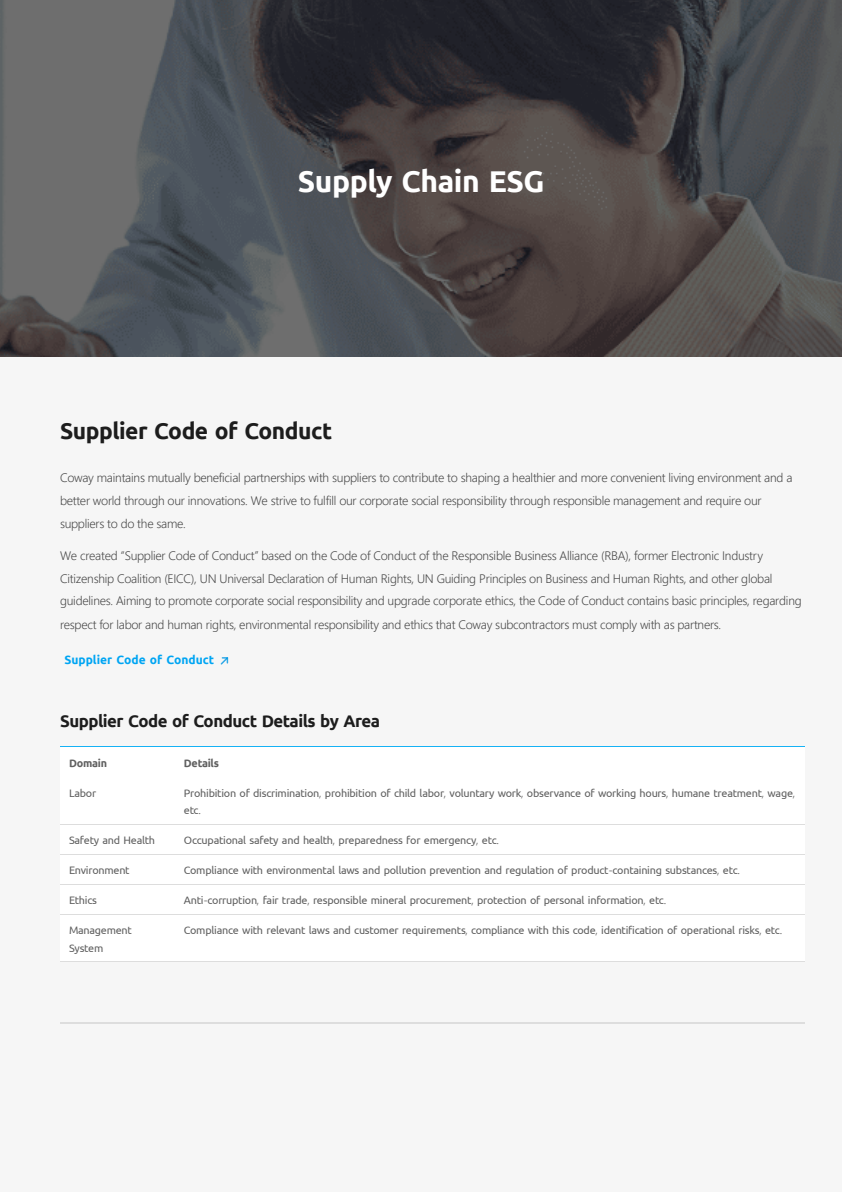
<style>
.page{position:relative;width:842px;height:1192px;background:#fff}
.page>*{position:absolute;margin:0;border:0;box-sizing:border-box;transform-origin:0 0}
.t1{font:700 30px "Ubuntu";letter-spacing:-.015em;color:#fff}
.t2{font:700 22.8px "Ubuntu";letter-spacing:-.02em;color:#1d1d1d}
.t3{font:700 16.8px "Ubuntu";letter-spacing:-.03em;color:#1d1d1d}
.t4{font:300 12px/22.8px "Malgun Gothic";letter-spacing:-.02em;color:#484848}
.t5{font:700 12px "Ubuntu";color:#00a5f3}
.t6{font:10.8px/17.3px "Ubuntu";letter-spacing:-.02em;color:#606060}
.t7{font:700 10.8px "Ubuntu";letter-spacing:-.02em;color:#606060}
.s1{font-family:"Malgun Gothic"}
</style>
<div class="page">
<img style="left:0;top:0;width:842px;height:357px">
<div style="left:0;top:357px;width:842px;height:834px;background:#f6f6f6"></div>
<div style="left:60px;top:745px;width:115px;height:32px;background:#fff"></div>
<div style="left:175px;top:745px;width:629px;height:32px;background:#fff"></div>
<div style="left:60px;top:777px;width:115px;height:46px;background:#fff"></div>
<div style="left:175px;top:777px;width:629px;height:46px;background:#fff"></div>
<div style="left:60px;top:823px;width:115px;height:30px;background:#fff"></div>
<div style="left:175px;top:823px;width:629px;height:30px;background:#fff"></div>
<div style="left:60px;top:853px;width:115px;height:30px;background:#fff"></div>
<div style="left:175px;top:853px;width:629px;height:30px;background:#fff"></div>
<div style="left:60px;top:883px;width:115px;height:30px;background:#fff"></div>
<div style="left:175px;top:883px;width:629px;height:30px;background:#fff"></div>
<div style="left:60px;top:913px;width:115px;height:48px;background:#fff"></div>
<div style="left:175px;top:913px;width:629px;height:48px;background:#fff"></div>
<hr style="left:175px;top:961px;width:629px;height:1px;background:#ddd">
<hr style="left:60px;top:961px;width:115px;height:1px;background:#ddd">
<hr style="left:175px;top:913px;width:629px;height:1px;background:#ddd">
<hr style="left:60px;top:913px;width:115px;height:1px;background:#ddd">
<hr style="left:175px;top:883px;width:629px;height:1px;background:#ddd">
<hr style="left:60px;top:883px;width:115px;height:1px;background:#ddd">
<hr style="left:175px;top:853px;width:629px;height:1px;background:#ddd">
<hr style="left:60px;top:853px;width:115px;height:1px;background:#ddd">
<hr style="left:175px;top:823px;width:629px;height:1px;background:#ddd">
<hr style="left:60px;top:823px;width:115px;height:1px;background:#ddd">
<hr style="left:175px;top:745px;width:629px;height:1px;background:#16b2f5">
<hr style="left:60px;top:745px;width:115px;height:1px;background:#16b2f5">
<hr style="left:60px;top:1021px;width:744px;height:2px;background:#ddd">
<svg style="left:220px;top:657px;width:9px;height:8px"></svg>
<h1 class="t1" style="left:298px;top:163px;width:248px">Supply Chain ESG</h1>
<h6 class="t2" style="left:60px;top:418px;width:274px">Supplier Code of Conduct</h6>
<p class="t4" style="left:60px;top:465px;width:734px">Coway maintains mutually beneficial partnerships with suppliers to contribute to shaping a healthier and more convenient living environment and a better world through our innovations. We strive to fulfill our corporate social responsibility through responsible management and require our suppliers to do the same.</p>
<p class="t4" style="left:60px;top:543px;width:743px">We created “Supplier Code of Conduct” based on the Code of Conduct of the Responsible Business Alliance (RBA), former Electronic Industry Citizenship Coalition (EICC), UN Universal Declaration of Human Rights, UN Guiding Principles on Business and Human Rights, and other global guidelines. Aiming to promote corporate social responsibility and upgrade corporate ethics, the Code of Conduct contains basic principles, regarding respect for labor and human rights, environmental responsibility and ethics that Coway subcontractors must comply with as partners.</p>
<p class="t5" style="left:64px;top:652px;width:151px">Supplier Code of Conduct</p>
<h6 class="t3" style="left:60px;top:711px;width:322px">Supplier Code of Conduct Details by Area</h6>
<p class="t7" style="left:69px;top:756px;width:40px">Domain</p>
<p class="t7" style="left:184px;top:756px;width:37px">Details</p>
<p class="t6" style="left:69px;top:784px;width:29px">Labor</p>
<p class="t6" style="left:184px;top:784px;width:613px">Prohibition of discrimination<span class="s1">,</span> prohibition of child labor<span class="s1">,</span> voluntary work<span class="s1">,</span> observance of working hours<span class="s1">,</span> humane treatment<span class="s1">,</span> wage<span class="s1">, </span>etc<span class="s1">.</span></p>
<p class="t6" style="left:69px;top:831px;width:88px">Safety and Health</p>
<p class="t6" style="left:184px;top:831px;width:316px">Occupational safety and health<span class="s1">,</span> preparedness for emergency<span class="s1">,</span> etc<span class="s1">.</span></p>
<p class="t6" style="left:69px;top:861px;width:62px">Environment</p>
<p class="t6" style="left:184px;top:861px;width:557px">Compliance with environmental laws and pollution prevention and regulation of product<span class="s1">-</span>containing substances<span class="s1">,</span> etc<span class="s1">.</span></p>
<p class="t6" style="left:69px;top:891px;width:29px">Ethics</p>
<p class="t6" style="left:184px;top:891px;width:484px">Anti<span class="s1">-</span>corruption<span class="s1">,</span> fair trade<span class="s1">,</span> responsible mineral procurement<span class="s1">,</span> protection of personal information<span class="s1">,</span> etc<span class="s1">.</span></p>
<p class="t6" style="left:69px;top:921px;width:64px">Management<br>System</p>
<p class="t6" style="left:184px;top:921px;width:600px">Compliance with relevant laws and customer requirements<span class="s1">,</span> compliance with this code<span class="s1">,</span> identification of operational risks<span class="s1">,</span> etc<span class="s1">.</span></p>
</div>
